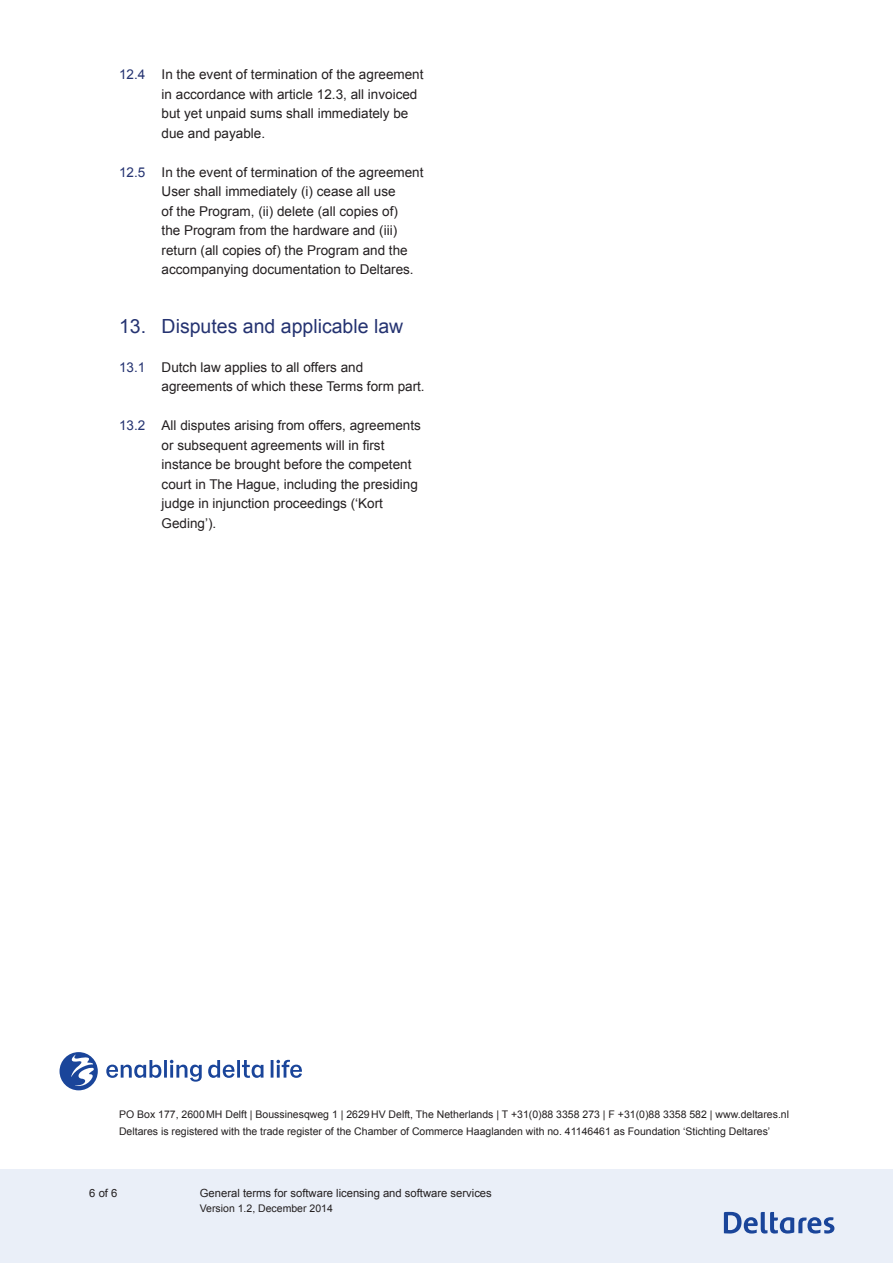
<style>
.page{position:relative;width:893px;height:1263px;background:#fff}
.page>*{position:absolute;margin:0;border:0;box-sizing:border-box;transform-origin:0 0}
.t1{font:19.5px "Arial";color:#253371}
.t2{font:13.5px/19.5px "Arial";color:#231f20}
.t3{font:11.25px "Arial";color:#231f20}
.t4{font:10.5px/17px "Arial";color:#231f20}
.s1{color:#253371}
</style>
<div class="page">
<svg style="left:60px;top:1052px;width:242px;height:38px"></svg>
<div style="left:0;top:1169px;width:893px;height:94px;background:#eaeff8"></div>
<svg style="left:724px;top:1212px;width:110px;height:21px"></svg>
<p class="t2" style="left:162px;top:65px;width:263px;text-indent:-43px"><span class="s1">12.4</span> In the event of termination of the agreement in accordance with article 12.3, all invoiced but yet unpaid sums shall immediately be due and payable.</p>
<p class="t2" style="left:162px;top:162px;width:263px;text-indent:-43px"><span class="s1">12.5</span> In the event of termination of the agreement User shall immediately (i) cease all use<br>of the Program, (ii) delete (all copies of)<br>the Program from the hardware and (iii) return (all copies of) the Program and the accompanying documentation to Deltares.</p>
<h1 class="t1" style="left:119px;top:313px;width:286px">13. Disputes and applicable law</h1>
<p class="t2" style="left:162px;top:357px;width:265px;text-indent:-43px"><span class="s1">13.1</span> Dutch law applies to all offers and agreements of which these Terms form part.</p>
<p class="t2" style="left:162px;top:416px;width:261px;text-indent:-43px"><span class="s1">13.2</span> All disputes arising from offers, agreements or subsequent agreements will in first instance be brought before the competent court in The Hague, including the presiding judge in injunction proceedings (‘Kort Geding’).</p>
<p class="t4" style="left:119px;top:1106px;width:671px">PO Box 177, 2600MH Delft | Boussinesqweg 1 | 2629HV Delft, The Netherlands | T +31(0)88 3358 273 | F +31(0)88 3358 582 | www.deltares.nl<br>Deltares is registered with the trade register of the Chamber of Commerce Haaglanden with no. 41146461 as Foundation ‘Stichting Deltares’</p>
<p class="t3" style="left:89px;top:1186px;width:30px">6 of 6</p>
<p class="t3" style="left:200px;top:1186px;width:293px">General terms for software licensing and software services</p>
<p class="t4" style="left:200px;top:1200px;width:135px">Version 1.2, December 2014</p>
<p class="t3" style="left:89px;top:1186px;width:38px">1 van 2</p>
<p class="t3" style="left:200px;top:1186px;width:247px">Algemene Cursusvoorwaarden Stichting Del ares</p>
<p class="t4" style="left:223px;top:1200px;width:70px">e 1.1, juli 2016</p>
<p class="t3" style="left:111px;top:1186px;width:8px">2</p>
<p class="t3" style="left:246px;top:1186px;width:8px">e</p>
</div>
